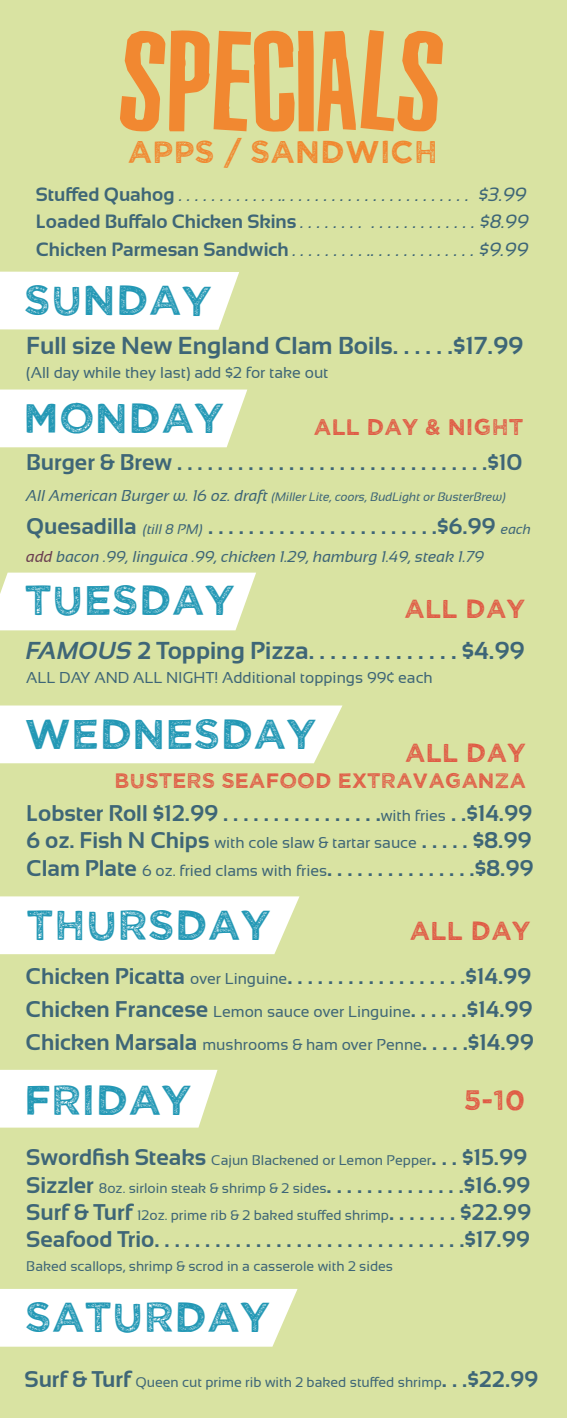
<style>
.page{position:relative;width:567px;height:1418px;background:#d9e3a2}
.page>*{position:absolute;margin:0;border:0;box-sizing:border-box;transform-origin:0 0}
.t1{font:108.5px "Vinyl Stickons";color:#f18831}
.t2{font:42px "Wicked Grit";color:#2398b5}
.t3{font:31.5px "Wicked Grit";color:#f18830}
.t4{font:28px "Wicked Grit";color:#e05b45}
.t5{font:26.25px "Wicked Grit";color:#e05b45}
.t6{font:700 24.5px "Sansation";color:#3e6677}
.t7{font:700 22.75px/27.3px "Sansation";color:#3e6677;text-align:justify}
.t8{font:22.75px "Wicked Grit";color:#e05b45}
.t9{font:21px "Wicked Grit";color:#e05b45}
.t10{font:italic 19.25px/27.3px "Sansation";color:#3e6677;text-align:justify}
.t11{font:15.75px "Sansation";color:#3e6677}
.t12{font:italic 15.75px "Sansation";color:#3e6677}
.t13{font:14px/27.3px "Sansation";color:#3e6677}
.t14{font:italic 12.25px "Sansation";color:#3e6677}
.s1{font-weight:700;font-style:normal}
.s2{font-size:15.75px}
.s3{font-weight:400;font-style:italic;font-size:14px}
.s4{color:#6b3f51}
.s5{font-style:italic}
.s6{font-weight:400;font-size:15.75px}
.s7{font-weight:700;font-size:22.75px}
</style>
<div class="page">
<div style="left:0;top:389px;width:247px;height:58px;background:#fff"></div>
<div style="left:0;top:272px;width:239px;height:58px;background:#fff"></div>
<div style="left:0;top:572px;width:256px;height:58px;background:#fff"></div>
<div style="left:0;top:705px;width:342px;height:58px;background:#fff"></div>
<div style="left:0;top:896px;width:300px;height:58px;background:#fff"></div>
<div style="left:0;top:1069px;width:218px;height:58px;background:#fff"></div>
<div style="left:0;top:1289px;width:298px;height:57px;background:#fff"></div>
<h1 class="t1" style="left:119px;top:30px;width:328px">SPECIALS</h1>
<h3 class="t3" style="left:127px;top:138px;width:312px">APPS / SANDWICH</h3>
<p class="t10" style="left:36px;top:181px;width:495px"><span class="s1">Stuffed Quahog</span> . . . . . . . . . . . . .. . . . . . . . . . . . . . . . . . . . . . . $3.99<br><span class="s1">Loaded Buffalo Chicken Skins</span> . . . . . . . . . . . . . . . . . . . . . $8.99<br><span class="s1">Chicken Parmesan Sandwich</span> . . . . . . . . . .. . . . . . . . . . . . . $9.99</p>
<h2 class="t2" style="left:24px;top:281px;width:189px">SUNDAY</h2>
<p class="t6" style="left:26px;top:332px;width:499px">Full size New England Clam Boils. . . . . .$17.99</p>
<p class="t11" style="left:26px;top:363px;width:304px">(All day while they last) add $2 for take out</p>
<h2 class="t2" style="left:23px;top:399px;width:203px">MONDAY</h2>
<p class="t8" style="left:313px;top:417px;width:211px">ALL DAY &amp; NIGHT</p>
<p class="t7" style="left:26px;top:449px;width:498px">Burger &amp; Brew . . . . . . . . . . . . . . . . . . . . . . . . . . . . . . .$10</p>
<p class="t14" style="left:26px;top:490px;width:481px"><span class="s2">All American Burger w. 16 oz. draft</span> (Miller Lite, coors, BudLight or BusterBrew)</p>
<p class="t7" style="left:26px;top:513px;width:506px">Quesadilla <span class="s3">(till 8 PM)</span> . . . . . . . . . . . . . . . . . . . . . . .$6.99 <span class="s3">each</span></p>
<p class="t12" style="left:26px;top:547px;width:460px"><span class="s4">add</span> bacon .99, linguica .99, chicken 1.29, hamburg 1.49, steak 1.79</p>
<h2 class="t2" style="left:25px;top:581px;width:212px">TUESDAY</h2>
<p class="t5" style="left:404px;top:597px;width:123px">ALL DAY</p>
<p class="t6" style="left:26px;top:637px;width:500px"><span class="s5">FAMOUS</span> 2 Topping Pizza. . . . . . . . . . . . . . $4.99</p>
<p class="t11" style="left:26px;top:668px;width:408px">ALL DAY AND ALL NIGHT! Additional toppings 99¢ each</p>
<h2 class="t2" style="left:24px;top:715px;width:294px">WEDNESDAY</h2>
<p class="t5" style="left:405px;top:741px;width:123px">ALL DAY</p>
<p class="t9" style="left:114px;top:770px;width:413px">BUSTERS SEAFOOD EXTRAVAGANZA</p>
<p class="t7" style="left:26px;top:799px;width:509px">Lobster Roll $12.99 . . . . . . . . . . . . . . . .<span class="s6">with fries</span> . .$14.99<br>6 oz. Fish N Chips <span class="s6">with cole slaw &amp; tartar sauce</span> . . . . . $8.99<br>Clam Plate <span class="s6">6 oz. fried clams with fries</span>. . . . . . . . . . . . . . .$8.99</p>
<h2 class="t2" style="left:27px;top:906px;width:246px">THURSDAY</h2>
<p class="t5" style="left:409px;top:919px;width:123px">ALL DAY</p>
<p class="t7" style="left:26px;top:959px;width:510px;line-height:33.4px">Chicken Picatta <span class="s6">over Linguine</span>. . . . . . . . . . . . . . . . . .$14.99<br>Chicken Francese <span class="s6">Lemon sauce over Linguine</span>. . . . . .$14.99<br>Chicken Marsala <span class="s6">mushrooms &amp; ham over Penne</span>. . . . .$14.99</p>
<h2 class="t2" style="left:23px;top:1080px;width:170px">FRIDAY</h2>
<p class="t4" style="left:464px;top:1087px;width:63px">5-10</p>
<p class="t13" style="left:26px;top:1146px;width:506px"><span class="s7">Swordfish Steaks</span> Cajun Blackened or Lemon Pepper<span class="s7">. . . $15.99<br>Sizzler</span> 8oz. sirloin steak &amp; shrimp &amp; 2 sides<span class="s7">. . . . . . . . . . . . . .$16.99<br>Surf &amp; Turf</span> 12oz. prime rib &amp; 2 baked stuffed shrimp<span class="s7">. . . . . . . $22.99</span></p>
<p class="t7" style="left:26px;top:1225px;width:505px">Seafood Trio. . . . . . . . . . . . . . . . . . . . . . . . . . . . . . .$17.99</p>
<p class="t13" style="left:26px;top:1252px;width:368px">Baked scallops, shrimp &amp; scrod in a casserole with 2 sides</p>
<h2 class="t2" style="left:25px;top:1298px;width:247px">SATURDAY</h2>
<p class="t13" style="left:24px;top:1368px;width:515px"><span class="s7">Surf &amp; Turf</span> Queen cut prime rib with 2 baked stuffed shrimp<span class="s7">. . .$22.99</span></p>
</div>
